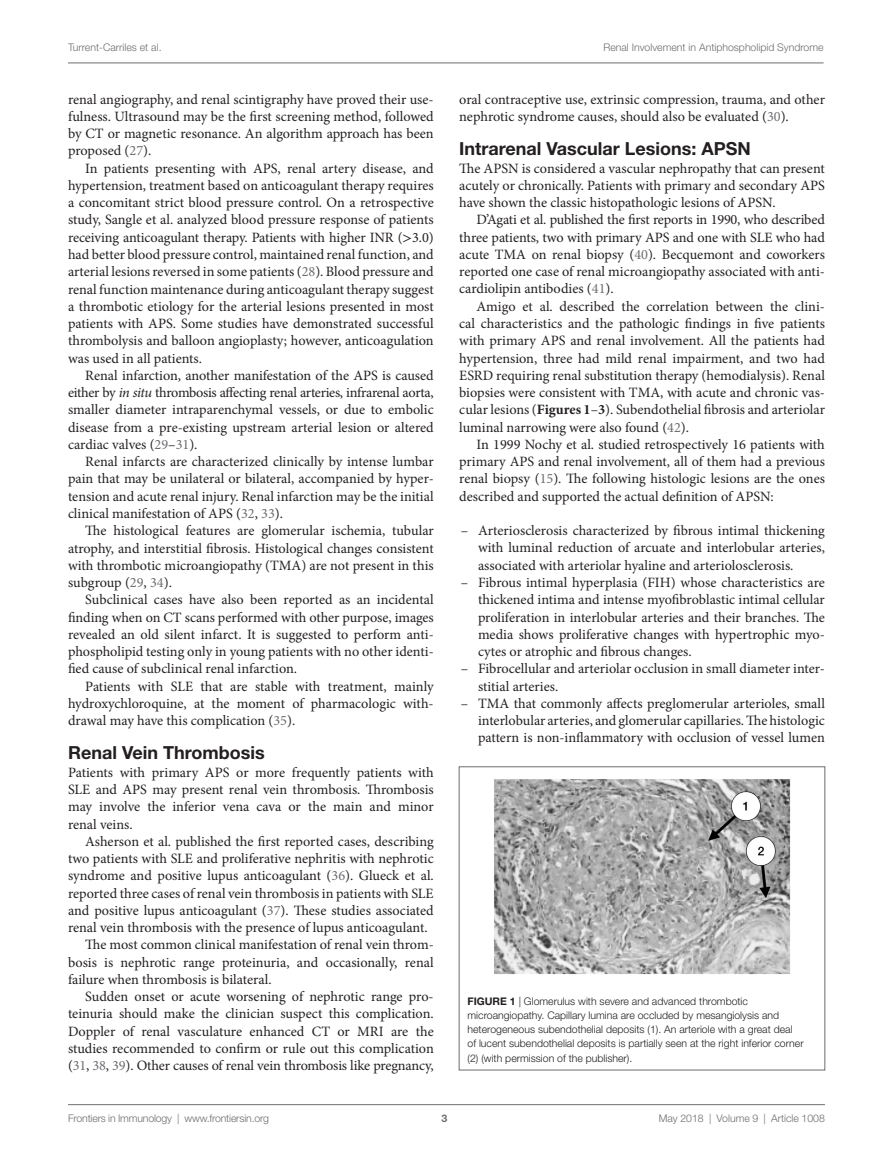
<style>
.page{position:relative;width:893px;height:1170px;background:#fff}
.page>*{position:absolute;margin:0;border:0;box-sizing:border-box;transform-origin:0 0}
.t1{font:700 18px "Helvetica Neue LT Std";color:#231f20}
.t2{font:14.25px/17.2px "Minion Pro";color:#231f20;text-align:justify}
.t3{font:300 10.5px/14.2px "Helvetica Neue LT Std";color:#231f20}
.t4{font:300 10.5px "Helvetica Neue LT Std";color:#6c6d70}
.t5{font:700 10.5px "Helvetica Neue LT Std";color:#6c6d70}
.s1{color:#6c6d70}
.s2{font-family:"STIX General"}
.s3{font-style:italic}
.s4{font-weight:700}
</style>
<div class="page">
<img style="left:494px;top:779px;width:297px;height:195px">
<div style="left:459px;top:766px;width:366px;height:304px;border:1px solid #6c6d70"></div>
<hr style="left:68px;top:1104px;width:757px;height:1px;background:#6c6d70">
<hr style="left:68px;top:63px;width:756px;height:1px;background:#6c6d70">
<p class="t4" style="left:68px;top:41px;width:95px">Turrent-Carriles et al.</p>
<p class="t4" style="left:603px;top:41px;width:222px">Renal Involvement in Antiphospholipid Syndrome</p>
<p class="t2" style="left:68px;top:90px;width:367px">renal angiography, and renal scintigraphy have proved their use&shy;fulness. Ultrasound may be the first screening method, followed by CT or magnetic resonance. An algorithm approach has been proposed (<span class="s1">27</span>).</p>
<p class="t2" style="left:68px;top:159px;width:367px;text-indent:17px">In patients presenting with APS, renal artery disease, and hypertension, treatment based on anticoagulant therapy requires a concomitant strict blood pressure control. On a retrospective study, Sangle et al. analyzed blood pressure response of patients receiving anticoagulant therapy. Patients with higher INR (<span class="s2">&gt;</span>3.0) had better blood pressure control, maintained renal function, and arterial lesions reversed in some patients (<span class="s1">28</span>). Blood pressure and renal function maintenance during anticoagulant therapy suggest a thrombotic etiology for the arterial lesions presented in most patients with APS. Some studies have demonstrated successful thrombolysis and balloon angioplasty; however, anticoagulation was used in all patients.</p>
<p class="t2" style="left:68px;top:367px;width:367px;text-indent:17px">Renal infarction, another manifestation of the APS is caused either by <span class="s3">in situ</span> thrombosis affecting renal arteries, infrarenal aorta, smaller diameter intraparenchymal vessels, or due to embolic disease from a pre-existing upstream arterial lesion or altered cardiac valves (<span class="s1">29</span>–<span class="s1">31</span>).</p>
<p class="t2" style="left:68px;top:453px;width:367px;text-indent:17px">Renal infarcts are characterized clinically by intense lumbar pain that may be unilateral or bilateral, accompanied by hyper&shy;tension and acute renal injury. Renal infarction may be the initial clinical manifestation of APS (<span class="s1">32</span>, <span class="s1">33</span>).</p>
<p class="t2" style="left:68px;top:522px;width:367px;text-indent:17px">The histological features are glomerular ischemia, tubular atrophy, and interstitial fibrosis. Histological changes consistent with thrombotic microangiopathy (TMA) are not present in this subgroup (<span class="s1">29</span>, <span class="s1">34</span>).</p>
<p class="t2" style="left:68px;top:591px;width:367px;text-indent:17px">Subclinical cases have also been reported as an incidental finding when on CT scans performed with other purpose, images revealed an old silent infarct. It is suggested to perform anti&shy;phospholipid testing only in young patients with no other identi&shy;fied cause of subclinical renal infarction.</p>
<p class="t2" style="left:68px;top:677px;width:367px;text-indent:17px">Patients with SLE that are stable with treatment, mainly hydroxychloroquine, at the moment of pharmacologic with&shy;drawal may have this complication (<span class="s1">35</span>).</p>
<p class="t1" style="left:68px;top:741px;width:198px">Renal Vein Thrombosis</p>
<p class="t2" style="left:68px;top:763px;width:367px">Patients with primary APS or more frequently patients with SLE and APS may present renal vein thrombosis. Thrombosis may involve the inferior vena cava or the main and minor renal veins.</p>
<p class="t2" style="left:85px;top:832px;width:350px">Asherson et al. published the first reported cases, describing</p>
<p class="t2" style="left:68px;top:849px;width:367px">two patients with SLE and proliferative nephritis with nephrotic</p>
<p class="t2" style="left:68px;top:867px;width:367px">syndrome and positive lupus anticoagulant (<span class="s1">36</span>). Glueck et al.</p>
<p class="t2" style="left:68px;top:884px;width:367px">reported three cases of renal vein thrombosis in patients with SLE</p>
<p class="t2" style="left:68px;top:901px;width:367px">and positive lupus anticoagulant (<span class="s1">37</span>). These studies associated</p>
<p class="t2" style="left:68px;top:918px;width:361px">renal vein thrombosis with the presence of lupus anticoagulant.</p>
<p class="t2" style="left:85px;top:936px;width:350px">The most common clinical manifestation of renal vein throm-</p>
<p class="t2" style="left:68px;top:953px;width:367px">bosis is nephrotic range proteinuria, and occasionally, renal</p>
<p class="t2" style="left:68px;top:970px;width:205px">failure when thrombosis is bilateral.</p>
<p class="t2" style="left:85px;top:987px;width:350px">Sudden onset or acute worsening of nephrotic range pro-</p>
<p class="t2" style="left:68px;top:1005px;width:367px">teinuria should make the clinician suspect this complication.</p>
<p class="t2" style="left:68px;top:1022px;width:367px">Doppler of renal vasculature enhanced CT or MRI are the</p>
<p class="t2" style="left:68px;top:1039px;width:367px">studies recommended to confirm or rule out this complication</p>
<p class="t2" style="left:68px;top:1057px;width:367px">(<span class="s1">31</span>, <span class="s1">38</span>, <span class="s1">39</span>). Other causes of renal vein thrombosis like pregnancy,</p>
<p class="t2" style="left:459px;top:91px;width:367px">oral contraceptive use, extrinsic compression, trauma, and other nephrotic syndrome causes, should also be evaluated (<span class="s1">30</span>).</p>
<p class="t1" style="left:459px;top:138px;width:293px">Intrarenal Vascular Lesions: APSN</p>
<p class="t2" style="left:459px;top:159px;width:367px">The APSN is considered a vascular nephropathy that can present acutely or chronically. Patients with primary and secondary APS have shown the classic histopathologic lesions of APSN.</p>
<p class="t2" style="left:459px;top:211px;width:367px;text-indent:17px">D’Agati et al. published the first reports in 1990, who described three patients, two with primary APS and one with SLE who had acute TMA on renal biopsy (<span class="s1">40</span>). Becquemont and coworkers reported one case of renal microangiopathy associated with anti&shy;cardiolipin antibodies (<span class="s1">41</span>).</p>
<p class="t2" style="left:459px;top:297px;width:367px;text-indent:17px">Amigo et al. described the correlation between the clini&shy;cal characteristics and the pathologic findings in five patients with primary APS and renal involvement. All the patients had hypertension, three had mild renal impairment, and two had ESRD requiring renal substitution therapy (hemodialysis). Renal biopsies were consistent with TMA, with acute and chronic vas&shy;cular lesions (<span class="s4">Figures 1</span>–<span class="s4">3</span>). Subendothelial fibrosis and arteriolar luminal narrowing were also found (<span class="s1">42</span>).</p>
<p class="t2" style="left:459px;top:436px;width:367px;text-indent:17px">In 1999 Nochy et al. studied retrospectively 16 patients with primary APS and renal involvement, all of them had a previous renal biopsy (<span class="s1">15</span>). The following histologic lesions are the ones described and supported the actual definition of APSN:</p>
<p class="t2" style="left:478px;top:522px;width:348px;text-indent:-17px">– Arteriosclerosis characterized by fibrous intimal thickening with luminal reduction of arcuate and interlobular arteries, associated with arteriolar hyaline and arteriolosclerosis.</p>
<p class="t2" style="left:478px;top:574px;width:348px;text-indent:-17px">– Fibrous intimal hyperplasia (FIH) whose characteristics are thickened intima and intense myofibroblastic intimal cellular proliferation in interlobular arteries and their branches. The media shows proliferative changes with hypertrophic myo&shy;cytes or atrophic and fibrous changes.</p>
<p class="t2" style="left:478px;top:660px;width:348px;text-indent:-17px">– Fibrocellular and arteriolar occlusion in small diameter inter&shy;stitial arteries.</p>
<p class="t2" style="left:478px;top:694px;width:348px;text-indent:-17px">– TMA that commonly affects preglomerular arterioles, small interlobular arteries, and glomerular capillaries. The histologic pattern is non-inflammatory with occlusion of vessel lumen</p>
<p class="t3" style="left:468px;top:993px;width:338px"><span class="s4">Figure 1</span> | Glomerulus with severe and advanced thrombotic microangiopathy. Capillary lumina are occluded by mesangiolysis and heterogeneous subendothelial deposits (1). An arteriole with a great deal of lucent subendothelial deposits is partially seen at the right inferior corner (2) (with permission of the publisher).</p>
<p class="t4" style="left:68px;top:1111px;width:203px">Frontiers in Immunology | www.frontiersin.org</p>
<p class="t4" style="left:659px;top:1111px;width:168px">May 2018 | Volume 9 | Article 1008</p>
<p class="t5" style="left:441px;top:1111px;width:7px">3</p>
</div>
